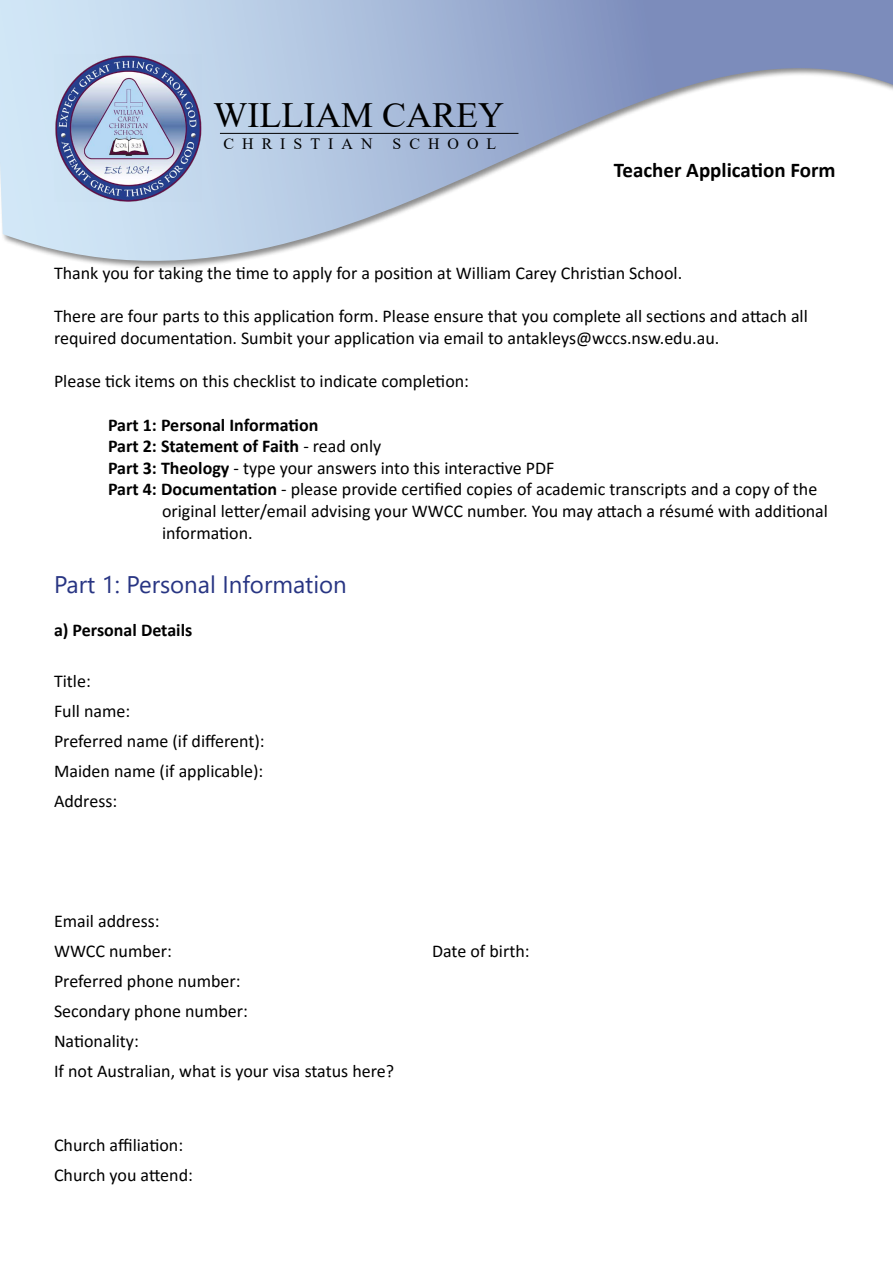
<style>
.page{position:relative;width:893px;height:1263px;background:#fff}
.page>*{position:absolute;margin:0;border:0;box-sizing:border-box;transform-origin:0 0}
.t1{font:35.4px "Times New Roman";color:#000}
.t2{font:24px "Segoe UI";color:#283583}
.t3{font:700 21px "Calibri";color:#000}
.t4{font:18px/30px "Calibri";color:#000}
.t5{font:700 18px "Calibri";color:#000}
.t6{font:15.75px "Times New Roman";letter-spacing:.5em;color:#000}
.s1{font-weight:400}
.s2{font-weight:700}
</style>
<div class="page">
<svg style="left:0;top:0;width:893px;height:268px"></svg>
<hr style="left:220px;top:133px;width:298px;height:1px;background:#000">
<img style="left:54px;top:54px;width:147px;height:148px">
<h1 class="t1" style="left:214px;top:90px;width:292px">WILLIAM CAREY</h1>
<p class="t6" style="left:224px;top:133px;width:151px">CHRISTIAN</p>
<p class="t6" style="left:392px;top:133px;width:105px">SCHOOL</p>
<p class="t3" style="left:614px;top:156px;width:223px">Teacher Application Form</p>
<p class="t4" style="left:54px;top:258px;width:630px">Thank you for taking the time to apply for a position at William Carey Christian School.</p>
<p class="t4" style="left:54px;top:305px;width:755px;line-height:21.6px">There are four parts to this application form. Please ensure that you complete all sections and attach all required documentation. Sumbit your application via email to antakleys@wccs.nsw.edu.au.</p>
<p class="t4" style="left:54px;top:366px;width:417px">Please tick items on this checklist to indicate completion:</p>
<p class="t5" style="left:108px;top:412px;width:212px">Part 1: Personal Information</p>
<p class="t5" style="left:108px;top:433px;width:275px">Part 2: Statement of Faith <span class="s1">- read only</span></p>
<p class="t4" style="left:108px;top:452px;width:448px"><span class="s2">Part 3: Theology</span> - type your answers into this interactive PDF</p>
<p class="t4" style="left:108px;top:474px;width:711px"><span class="s2">Part 4: Documentation</span> - please provide certified copies of academic transcripts and a copy of the</p>
<p class="t4" style="left:162px;top:495px;width:667px">original letter/email advising your WWCC number. You may attach a résumé with additional</p>
<p class="t4" style="left:162px;top:517px;width:92px">information.</p>
<h2 class="t2" style="left:54px;top:565px;width:294px">Part 1: Personal Information</h2>
<p class="t5" style="left:54px;top:617px;width:140px">a) Personal Details</p>
<p class="t4" style="left:54px;top:666px;width:212px">Title:<br>Full name:<br>Preferred name (if different):<br>Maiden name (if applicable):<br>Address:</p>
<p class="t4" style="left:54px;top:906px;width:119px">Email address:<br>WWCC number:</p>
<p class="t4" style="left:54px;top:966px;width:342px">Preferred phone number:<br>Secondary phone number:<br>Nationality:<br>If not Australian, what is your visa status here?</p>
<p class="t4" style="left:54px;top:1129px;width:140px">Church affiliation:<br>Church you attend:</p>
<p class="t4" style="left:432px;top:936px;width:99px">Date of birth:</p>
</div>
